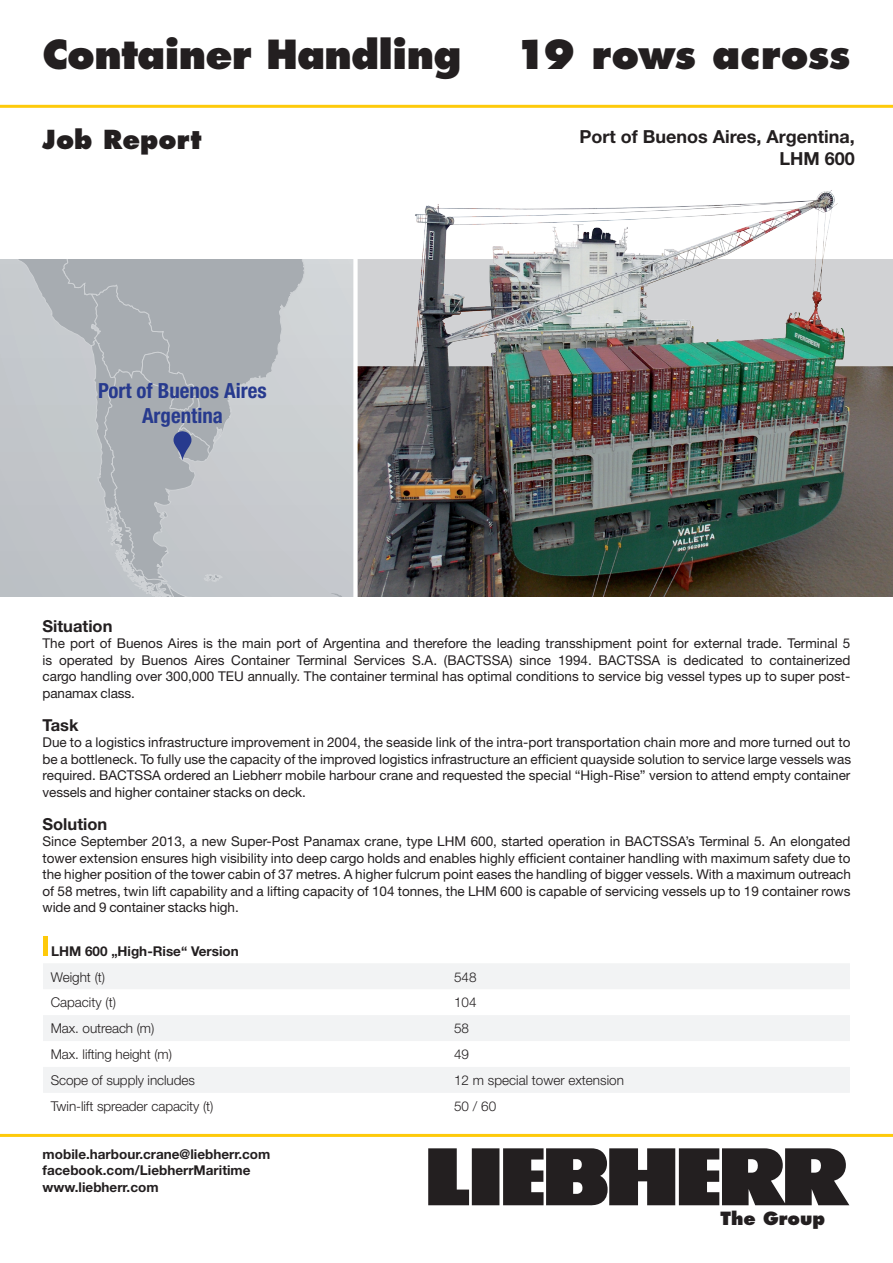
<style>
.page{position:relative;width:893px;height:1263px;background:#fff}
.page>*{position:absolute;margin:0;border:0;box-sizing:border-box;transform-origin:0 0}
.t1{font:800 39px "Futura LT";letter-spacing:-.02em;color:#231f20}
.t2{font:800 39px "Futura LT";letter-spacing:.005em;color:#231f20}
.t3{font:800 25.5px "Futura LT";color:#231f20}
.t4{font:700 condensed 20.85px/25px "Helvetica Neue LT";color:#273a8e;text-align:center}
.t5{font:700 18px/22.5px "Helvetica Neue LT";color:#231f20;text-align:right}
.t6{font:800 17.7px "Futura LT";color:#231f20}
.t7{font:700 16.5px "Helvetica Neue LT";color:#231f20}
.t8{font:13.5px/16.5px "Helvetica Neue LT";letter-spacing:-.005em;color:#231f20;text-align:justify}
.t9{font:300 13.5px "Helvetica Neue LT";letter-spacing:-.005em;color:#231f20}
.t10{font:700 13.5px/16.5px "Helvetica Neue LT";color:#231f20}
</style>
<div class="page">
<img style="left:358px;top:190px;width:535px;height:407px">
<svg style="left:428px;top:1148px;width:421px;height:58px;background:#494646"></svg>
<hr style="left:0;top:1134px;width:893px;height:3px;background:#feca0a">
<hr style="left:0;top:105px;width:893px;height:3px;background:#feca0a">
<svg style="left:43px;top:964px;width:807px;height:129px;fill:#f2f3f4"></svg>
<hr style="left:43px;top:936px;width:4px;height:19px;background:#feca0a">
<div style="left:0;top:260px;width:356px;height:337px;background:#c9ccd0"></div>
<svg style="left:232px;top:260px;width:73px;height:132px;fill:#a7acb1"></svg>
<svg style="left:246px;top:379px;width:8px;height:6px"></svg>
<svg style="left:279px;top:307px;width:4px;height:6px"></svg>
<svg style="left:331px;top:593px;width:11px;height:4px"></svg>
<svg style="left:16px;top:260px;width:216px;height:337px"></svg>
<div style="left:353px;top:176px;width:5px;height:434px;background:#fff"></div>
<h1 class="t1" style="left:43px;top:30px;width:420px">Container Handling</h1>
<h1 class="t2" style="left:515px;top:29px;width:337px">19 rows across</h1>
<h2 class="t3" style="left:43px;top:123px;width:160px">Job Report</h2>
<h3 class="t4" style="left:98px;top:378px;width:170px">Port of Buenos Aires<br>Argentina</h3>
<h3 class="t5" style="left:579px;top:125px;width:277px">Port of Buenos Aires, Argentina,<br>LHM 600</h3>
<p class="t7" style="left:43px;top:615px;width:71px">Situation</p>
<p class="t8" style="left:43px;top:635px;width:809px">The port of Buenos Aires is the main port of Argentina and therefore the leading transshipment point for external trade. Terminal 5 is operated by Buenos Aires Container Terminal Services S.A. (BACTSSA) since 1994. BACTSSA is dedicated to containerized cargo handling over 300,000 TEU annually. The container terminal has optimal conditions to service big vessel types up to super post&shy;panamax class.</p>
<p class="t7" style="left:43px;top:714px;width:38px">Task</p>
<p class="t8" style="left:43px;top:734px;width:810px">Due to a logistics infrastructure improvement in 2004, the seaside link of the intra-port transportation chain more and more turned out to be a bottleneck. To fully use the capacity of the improved logistics infrastructure an efficient quayside solution to service large vessels was required. BACTSSA ordered an Liebherr mobile harbour crane and requested the special “High-Rise” version to attend empty container vessels and higher container stacks on deck.</p>
<p class="t7" style="left:43px;top:813px;width:66px">Solution</p>
<p class="t8" style="left:43px;top:833px;width:810px">Since September 2013, a new Super-Post Panamax crane, type LHM 600, started operation in BACTSSA’s Terminal 5. An elongated tower extension ensures high visibility into deep cargo holds and enables highly efficient container handling with maximum safety due to the higher position of the tower cabin of 37 metres. A higher fulcrum point eases the handling of bigger vessels. With a maximum outreach of 58 metres, twin lift capability and a lifting capacity of 104 tonnes, the LHM 600 is capable of servicing vessels up to 19 container rows wide and 9 container stacks high.</p>
<p class="t10" style="left:51px;top:942px;width:189px">LHM 600 „High-Rise“ Version</p>
<p class="t9" style="left:51px;top:968px;width:56px">Weight (t)</p>
<p class="t9" style="left:454px;top:968px;width:24px">548</p>
<p class="t9" style="left:51px;top:994px;width:67px">Capacity (t)</p>
<p class="t9" style="left:454px;top:994px;width:24px">104</p>
<p class="t9" style="left:51px;top:1020px;width:105px">Max. outreach (m)</p>
<p class="t9" style="left:454px;top:1020px;width:17px">58</p>
<p class="t9" style="left:51px;top:1046px;width:123px">Max. lifting height (m)</p>
<p class="t9" style="left:454px;top:1046px;width:17px">49</p>
<p class="t9" style="left:51px;top:1072px;width:146px">Scope of supply includes</p>
<p class="t9" style="left:454px;top:1072px;width:171px">12 m special tower extension</p>
<p class="t9" style="left:51px;top:1098px;width:164px">Twin-lift spreader capacity (t)</p>
<p class="t9" style="left:454px;top:1098px;width:44px">50 / 60</p>
<p class="t10" style="left:43px;top:1145px;width:229px">mobile.harbour.crane@liebherr.com facebook.com/LiebherrMaritime www.liebherr.com</p>
<h3 class="t6" style="left:720px;top:1207px;width:106px">The Group</h3>
</div>
